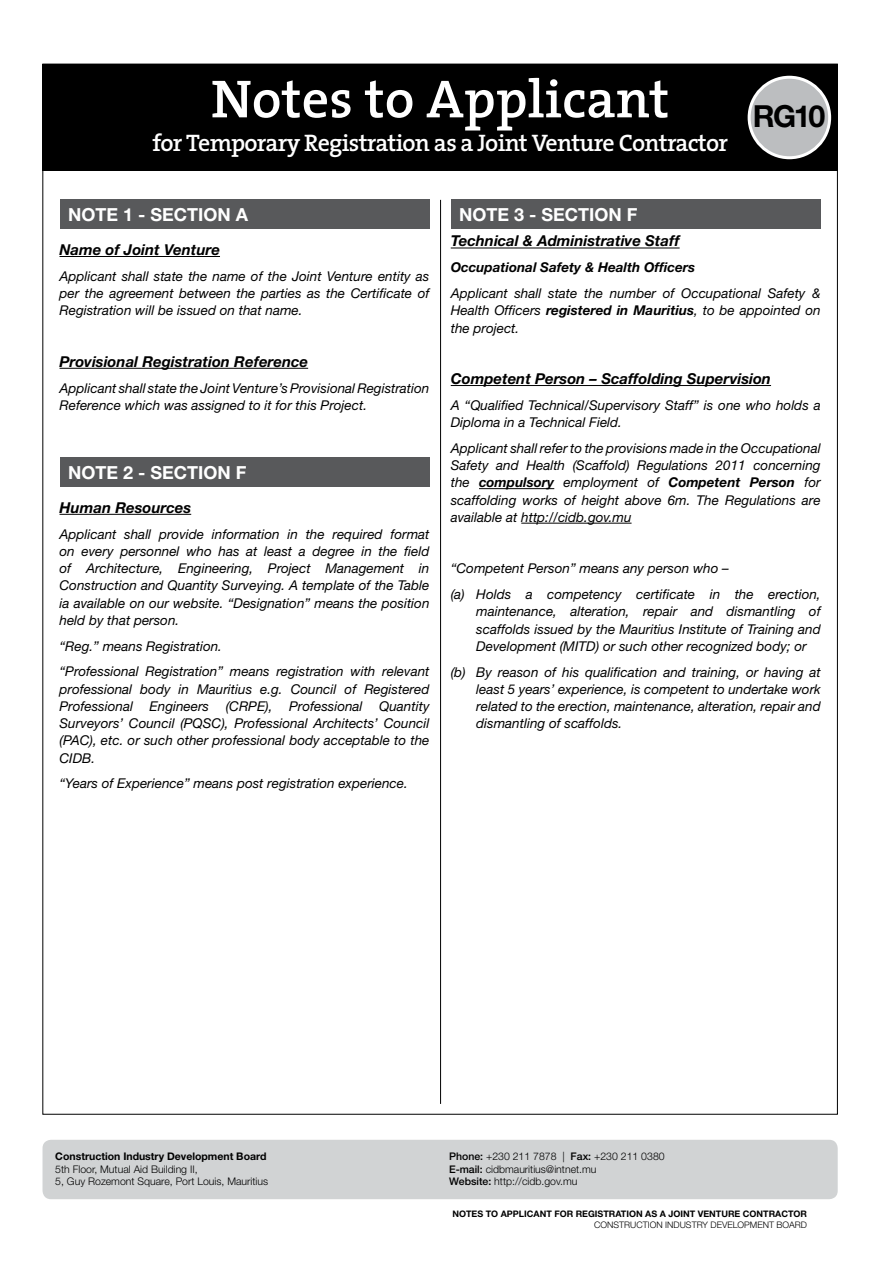
<style>
.page{position:relative;width:893px;height:1263px;background:#fff}
.page>*{position:absolute;margin:0;border:0;box-sizing:border-box;transform-origin:0 0}
.t1{font:600 54px "The Serif";color:#fff}
.t2{font:700 30.45px "Helvetica Neue LT Std";color:#000}
.t3{font:600 24px "The Serif";letter-spacing:-.03em;color:#fff}
.t4{font:700 18px "Helvetica Neue LT Std";color:#fff}
.t5{font:italic 700 15px "Helvetica Neue LT Std";color:#000}
.t6{font:italic 13.5px/17.2px "Helvetica Neue LT Std";color:#000;text-align:justify}
.t7{font:italic 700 13.5px "Helvetica Neue LT Std";color:#000}
.t8{font:300 10.5px/12.6px "Helvetica Neue LT Std";color:#000}
.t9{font:700 10.5px "Helvetica Neue LT Std";color:#000}
.t10{font:700 9px "Helvetica Neue LT Std";color:#000}
.t11{font:300 9px "Helvetica Neue LT Std";color:#000}
.s1{font-weight:700}
.s2{font-weight:500}
</style>
<div class="page">
<div style="left:43px;top:1140px;width:795px;height:59px;background:#d1d3d4;border-radius:9px"></div>
<hr style="left:440px;top:200px;width:1px;height:904px;background:#000">
<hr style="left:60px;top:256px;width:160px;height:1px;background:#000">
<hr style="left:60px;top:368px;width:248px;height:1px;background:#000">
<hr style="left:60px;top:514px;width:131px;height:1px;background:#000">
<div style="left:60px;top:199px;width:369px;height:30px;background:#58595b"></div>
<div style="left:60px;top:457px;width:369px;height:30px;background:#58595b"></div>
<hr style="left:451px;top:248px;width:229px;height:1px;background:#000">
<hr style="left:451px;top:385px;width:320px;height:1px;background:#000">
<hr style="left:479px;top:488px;width:75px;height:1px;background:#000">
<hr style="left:521px;top:523px;width:111px;height:1px;background:#000">
<div style="left:451px;top:199px;width:370px;height:30px;background:#58595b"></div>
<div style="left:43px;top:64px;width:795px;height:107px;background:#000"></div>
<div style="left:749px;top:77px;width:81px;height:81px;background:#bcbec0;border-radius:50%"></div>
<div style="left:748px;top:76px;width:83px;height:83px;border:3px solid #fff;border-radius:50%"></div>
<h1 class="t1" style="left:211px;top:54px;width:460px">Notes to Applicant</h1>
<h3 class="t3" style="left:152px;top:123px;width:577px">for Temporary Registration as a Joint Venture Contractor</h3>
<h2 class="t2" style="left:753px;top:98px;width:74px">RG10</h2>
<h3 class="t4" style="left:68px;top:203px;width:182px">NOTE 1 - SECTION A</h3>
<p class="t5" style="left:60px;top:240px;width:162px">Name of Joint Venture</p>
<p class="t6" style="left:60px;top:267px;width:371px">Applicant shall state the name of the Joint Venture entity as per the agreement between the parties as the Certificate of Registration will be issued on that name.</p>
<p class="t5" style="left:60px;top:352px;width:250px">Provisional Registration Reference</p>
<p class="t6" style="left:60px;top:379px;width:371px">Applicant shall state the Joint Venture’s Provisional Registration<br>Reference which was assigned to it for this Project.</p>
<h3 class="t4" style="left:68px;top:461px;width:180px">NOTE 2 - SECTION F</h3>
<p class="t5" style="left:60px;top:498px;width:133px">Human Resources</p>
<p class="t6" style="left:60px;top:525px;width:371px">Applicant shall provide information in the required format on every personnel who has at least a degree in the field of Architecture, Engineering, Project Management in Construction and Quantity Surveying. A template of the Table ia available on our website. “Designation” means the position held by that person.</p>
<p class="t6" style="left:60px;top:633px;width:371px;line-height:25.8px">“Reg.” means Registration.<br>“Professional Registration” means registration with relevant</p>
<p class="t6" style="left:60px;top:680px;width:371px">professional body in Mauritius e.g. Council of Registered Professional Engineers (CRPE), Professional Quantity Surveyors’ Council (PQSC), Professional Architects’ Council (PAC), etc. or such other professional body acceptable to the CIDB.</p>
<p class="t6" style="left:60px;top:775px;width:350px">“Years of Experience” means post registration experience.</p>
<h3 class="t4" style="left:459px;top:203px;width:180px">NOTE 3 - SECTION F</h3>
<p class="t5" style="left:451px;top:232px;width:230px">Technical &amp; Administrative Staff</p>
<p class="t7" style="left:451px;top:259px;width:246px">Occupational Safety &amp; Health Officers</p>
<p class="t6" style="left:451px;top:284px;width:371px">Applicant shall state the number of Occupational Safety &amp; Health Officers <span class="s1">registered in Mauritius</span>, to be appointed on the project.</p>
<p class="t5" style="left:451px;top:369px;width:322px">Competent Person – Scaffolding Supervision</p>
<p class="t6" style="left:451px;top:396px;width:371px">A “Qualified Technical/Supervisory Staff” is one who holds a<br>Diploma in a Technical Field.</p>
<p class="t6" style="left:451px;top:439px;width:371px">Applicant shall refer to the provisions made in the Occupational Safety and Health (Scaffold) Regulations 2011 concerning the <span class="s1">compulsory</span> employment of <span class="s1">Competent Person</span> for scaffolding works of height above 6m. The Regulations are available at http://cidb.gov.mu</p>
<p class="t6" style="left:451px;top:555px;width:371px;line-height:25.8px">“Competent Person” means any person who –<br>(a) Holds a competency certificate in the erection,</p>
<p class="t6" style="left:476px;top:603px;width:346px">maintenance, alteration, repair and dismantling of scaffolds issued by the Mauritius Institute of Training and Development (MITD) or such other recognized body; or</p>
<p class="t6" style="left:476px;top:663px;width:346px;text-indent:-26px">(b) By reason of his qualification and training, or having at least 5 years’ experience, is competent to undertake work related to the erection, maintenance, alteration, repair and dismantling of scaffolds.</p>
<p class="t9" style="left:55px;top:1150px;width:213px">Construction Industry Development Board</p>
<p class="t8" style="left:55px;top:1162px;width:214px">5th Floor, Mutual Aid Building II,<br>5, Guy Rozemont Square, Port Louis, Mauritius</p>
<p class="t8" style="left:449px;top:1150px;width:217px"><span class="s2">Phone:</span> +230 211 7878 | <span class="s2">Fax:</span> +230 211 0380<br><span class="s2">E-mail:</span> cidbmauritius@intnet.mu<br><span class="s2">Website:</span> http://cidb.gov.mu</p>
<p class="t10" style="left:452px;top:1208px;width:356px">NOTES TO APPLICANT FOR REGISTRATION AS A JOINT VENTURE CONTRACTOR</p>
<p class="t11" style="left:594px;top:1219px;width:214px">CONSTRUCTION INDUSTRY DEVELOPMENT BOARD</p>
</div>
